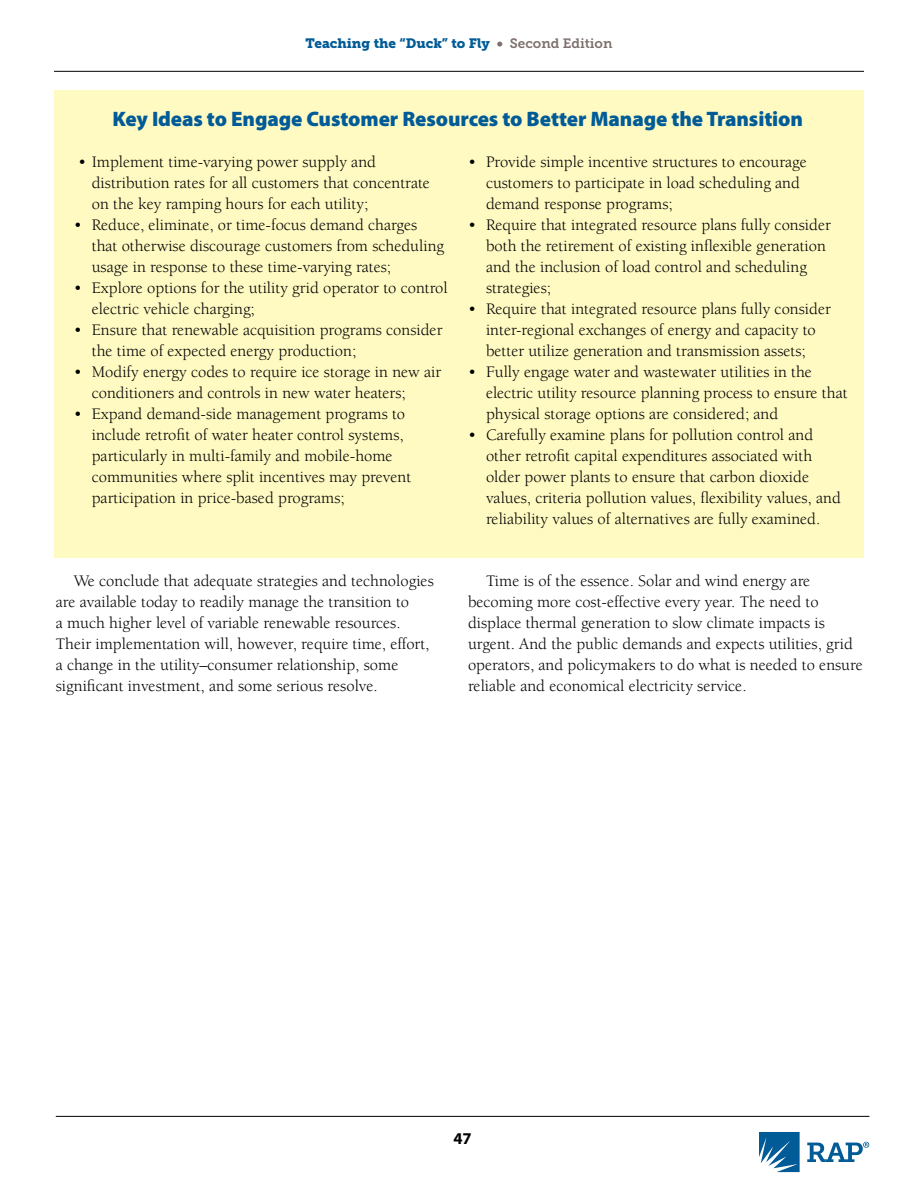
<style>
.page{position:relative;width:918px;height:1188px;background:#fff}
.page>*{position:absolute;margin:0;border:0;box-sizing:border-box;transform-origin:0 0}
.t1{font:900 21px "Myriad Pro";letter-spacing:-.005em;color:#005b97}
.t2{font:16.5px/21px "Berkeley Std";color:#000}
.t3{font:700 16.5px "Myriad Pro";color:#000}
.t4{font:13.5px "Museo Slab 900";color:#005b97}
.s1{color:#7d706d}
.s2{font-family:"Museo Slab 700";color:#7d706d}
</style>
<div class="page">
<hr style="left:54px;top:71px;width:810px;height:1px;background:#000">
<svg style="left:759px;top:1132px;width:41px;height:40px"></svg>
<svg style="left:807px;top:1142px;width:62px;height:20px"></svg>
<hr style="left:56px;top:1116px;width:813px;height:1px;background:#000">
<div style="left:54px;top:90px;width:810px;height:468px;background:#fffac2"></div>
<p class="t4" style="left:305px;top:35px;width:309px">Teaching the “Duck” to Fly <span class="s1">•</span> <span class="s2">Second Edition</span></p>
<p class="t1" style="left:113px;top:104px;width:692px">Key Ideas to Engage Customer Resources to Better Manage the Transition</p>
<p class="t2" style="left:486px;top:152px;width:322px;text-indent:-18px">• Provide simple incentive structures to encourage customers to participate in load scheduling and demand response programs;</p>
<p class="t2" style="left:486px;top:215px;width:346px;text-indent:-18px">• Require that integrated resource plans fully consider both the retirement of existing inflexible generation and the inclusion of load control and scheduling strategies;</p>
<p class="t2" style="left:468px;top:299px;width:364px;text-align:center">• Require that integrated resource plans fully consider inter-regional exchanges of energy and capacity to better utilize generation and transmission assets;</p>
<p class="t2" style="left:486px;top:362px;width:363px;text-indent:-18px">• Fully engage water and wastewater utilities in the electric utility resource planning process to ensure that physical storage options are considered; and</p>
<p class="t2" style="left:486px;top:425px;width:356px;text-indent:-18px">• Carefully examine plans for pollution control and other retrofit capital expenditures associated with older power plants to ensure that carbon dioxide values, criteria pollution values, flexibility values, and reliability values of alternatives are fully examined.</p>
<p class="t2" style="left:92px;top:152px;width:340px;text-indent:-14px">• Implement time-varying power supply and distribution rates for all customers that concentrate on the key ramping hours for each utility;</p>
<p class="t2" style="left:92px;top:215px;width:354px;text-indent:-18px">• Reduce, eliminate, or time-focus demand charges that otherwise discourage customers from scheduling usage in response to these time-varying rates;</p>
<p class="t2" style="left:92px;top:278px;width:357px;text-indent:-18px">• Explore options for the utility grid operator to control electric vehicle charging;</p>
<p class="t2" style="left:92px;top:320px;width:352px;text-indent:-18px">• Ensure that renewable acquisition programs consider the time of expected energy production;</p>
<p class="t2" style="left:92px;top:362px;width:351px;text-indent:-18px">• Modify energy codes to require ice storage in new air conditioners and controls in new water heaters;</p>
<p class="t2" style="left:92px;top:404px;width:321px;text-indent:-18px">• Expand demand-side management programs to include retrofit of water heater control systems, particularly in multi-family and mobile-home communities where split incentives may prevent participation in price-based programs;</p>
<p class="t2" style="left:56px;top:571px;width:379px;text-indent:18px">We conclude that adequate strategies and technologies are available today to readily manage the transition to<br>a much higher level of variable renewable resources.<br>Their implementation will, however, require time, effort, a change in the utility–consumer relationship, some significant investment, and some serious resolve.</p>
<p class="t2" style="left:468px;top:571px;width:396px;text-indent:18px">Time is of the essence. Solar and wind energy are becoming more cost-effective every year. The need to displace thermal generation to slow climate impacts is urgent. And the public demands and expects utilities, grid operators, and policymakers to do what is needed to ensure reliable and economical electricity service.</p>
<p class="t3" style="left:453px;top:1130px;width:20px">47</p>
</div>
